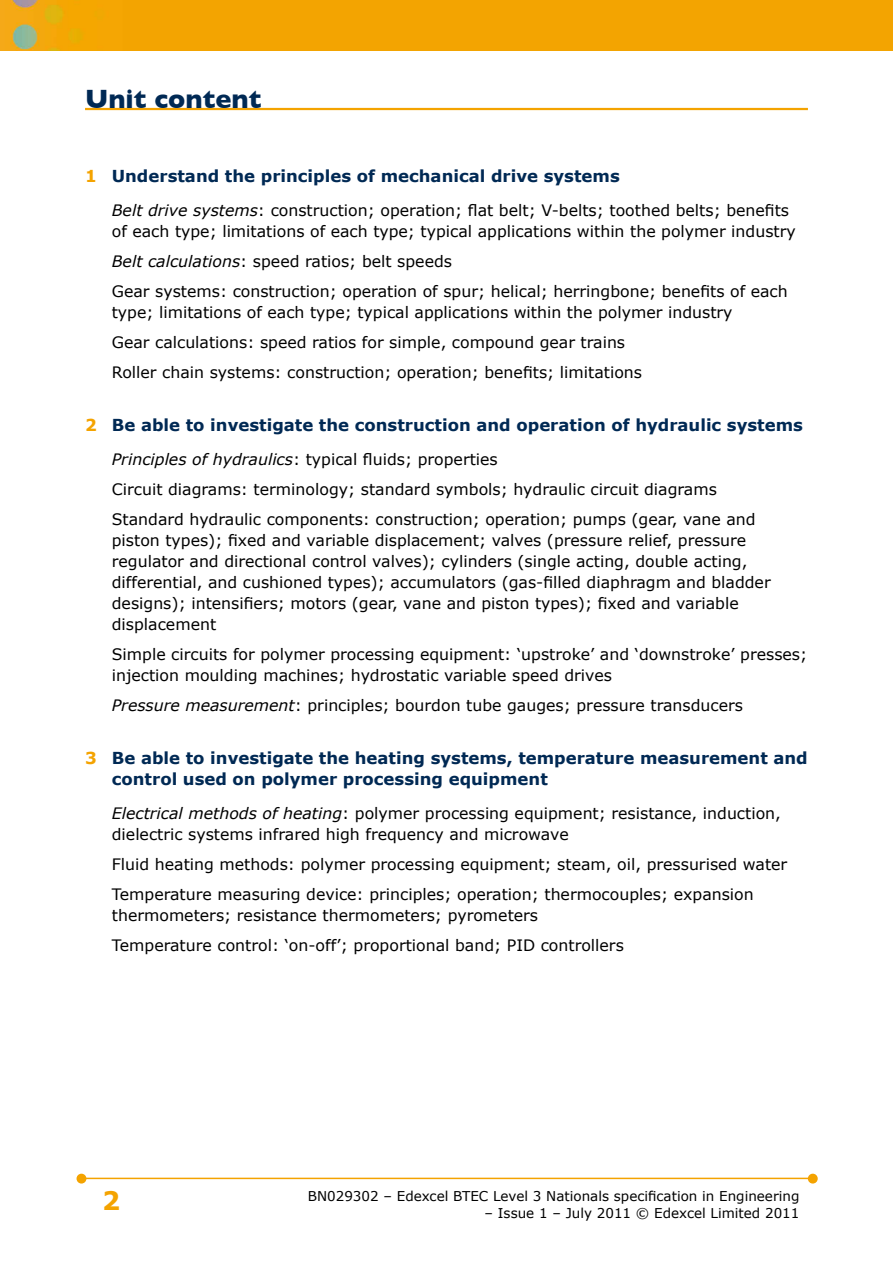
<style>
.page{position:relative;width:893px;height:1263px;background:#fff}
.page>*{position:absolute;margin:0;border:0;box-sizing:border-box;transform-origin:0 0}
.t1{font:700 27px "Gill Sans";color:#002954}
.t2{font:700 25.5px "Verdana";color:#f4a300}
.t3{font:700 16.5px/21px "Verdana";color:#002954}
.t4{font:15.75px/21px "Verdana";color:#000}
.t5{font:13.5px "Verdana";color:#000}
.s1{color:#f4a300}
.s2{font-style:italic}
</style>
<div class="page">
<div style="left:0;top:0;width:893px;height:51px;background:#f3a401"></div>
<hr style="left:82px;top:1178px;width:728px;height:1px;background:#f4a300">
<div style="left:809px;top:1174px;width:8px;height:9px;background:#f4a300;border-radius:50%"></div>
<div style="left:808px;top:1174px;width:10px;height:9px;border:2px solid #f4a300;border-radius:50%"></div>
<div style="left:77px;top:1174px;width:9px;height:9px;background:#f4a300;border-radius:50%"></div>
<div style="left:77px;top:1174px;width:9px;height:9px;border:2px solid #f4a300;border-radius:50%"></div>
<hr style="left:85px;top:108px;width:723px;height:2px;background:#f4a300">
<h1 class="t1" style="left:85px;top:83px;width:178px">Unit content</h1>
<p class="t3" style="left:85px;top:164px;width:536px"><span class="s1">1</span> Understand the principles of mechanical drive systems</p>
<p class="t4" style="left:112px;top:199px;width:685px"><span class="s2">Belt drive systems</span>: construction; operation; flat belt; V-belts; toothed belts; benefits of each type; limitations of each type; typical applications within the polymer industry</p>
<p class="t4" style="left:112px;top:246px;width:677px;line-height:30px"><span class="s2">Belt calculations</span>: speed ratios; belt speeds<br>Gear systems: construction; operation of spur; helical; herringbone; benefits of each</p>
<p class="t4" style="left:112px;top:297px;width:622px;line-height:30px">type; limitations of each type; typical applications within the polymer industry<br>Gear calculations: speed ratios for simple, compound gear trains<br>Roller chain systems: construction; operation; benefits; limitations</p>
<p class="t3" style="left:85px;top:413px;width:719px"><span class="s1">2</span> Be able to investigate the construction and operation of hydraulic systems</p>
<p class="t4" style="left:112px;top:444px;width:645px;line-height:30px"><span class="s2">Principles of hydraulics</span>: typical fluids; properties<br>Circuit diagrams: terminology; standard symbols; hydraulic circuit diagrams<br>Standard hydraulic components: construction; operation; pumps (gear, vane and</p>
<p class="t4" style="left:112px;top:529px;width:660px">piston types); fixed and variable displacement; valves (pressure relief, pressure regulator and directional control valves); cylinders (single acting, double acting, differential, and cushioned types); accumulators (gas-filled diaphragm and bladder designs); intensifiers; motors (gear, vane and piston types); fixed and variable displacement</p>
<p class="t4" style="left:112px;top:643px;width:697px">Simple circuits for polymer processing equipment: ‘upstroke’ and ‘downstroke’ presses; injection moulding machines; hydrostatic variable speed drives</p>
<p class="t4" style="left:112px;top:694px;width:633px"><span class="s2">Pressure measurement</span>: principles; bourdon tube gauges; pressure transducers</p>
<p class="t3" style="left:112px;top:746px;width:697px;text-indent:-27px"><span class="s1">3</span> Be able to investigate the heating systems, temperature measurement and control used on polymer processing equipment</p>
<p class="t4" style="left:112px;top:802px;width:671px"><span class="s2">Electrical methods of heating</span>: polymer processing equipment; resistance, induction, dielectric systems infrared high frequency and microwave</p>
<p class="t4" style="left:112px;top:849px;width:677px;line-height:30px">Fluid heating methods: polymer processing equipment; steam, oil, pressurised water<br>Temperature measuring device: principles; operation; thermocouples; expansion</p>
<p class="t4" style="left:112px;top:900px;width:514px;line-height:30px">thermometers; resistance thermometers; pyrometers<br>Temperature control: ‘on-off’; proportional band; PID controllers</p>
<h2 class="t2" style="left:102px;top:1185px;width:20px">2</h2>
<p class="t5" style="left:308px;top:1187px;width:493px">BN029302 – Edexcel BTEC Level 3 Nationals specification in Engineering</p>
<p class="t5" style="left:485px;top:1204px;width:316px">– Issue 1 – July 2011 © Edexcel Limited 2011</p>
</div>
